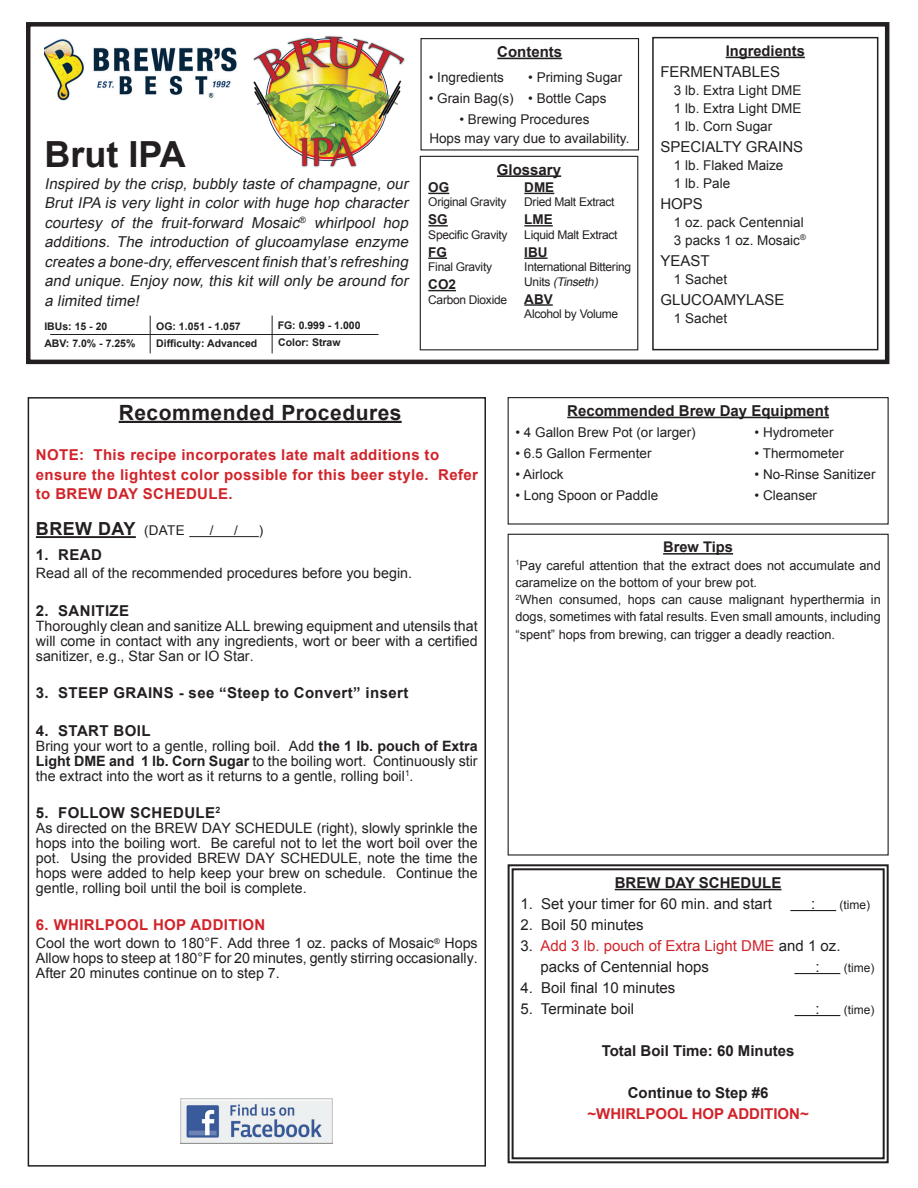
<style>
.page{position:relative;width:918px;height:1188px;background:#fff}
.page>*{position:absolute;margin:0;border:0;box-sizing:border-box;transform-origin:0 0}
.t1{font:700 36px "Arial";color:#231f20}
.t2{font:700 21px "Arial";letter-spacing:.025em;color:#231f20}
.t3{font:700 18px "Arial";letter-spacing:.025em;color:#231f20}
.t4{font:italic 15px/19.5px "Arial";color:#231f20;text-align:justify}
.t5{font:15px/21px "Arial";color:#231f20}
.t6{font:700 15px/19.5px "Arial";letter-spacing:.025em;color:#d1232a}
.t7{font:700 15px "Arial";color:#231f20}
.t8{font:700 15px "Arial";letter-spacing:.025em;color:#231f20}
.t9{font:700 15px "Arial";color:#d1232a}
.t10{font:700 14.7px "Arial";color:#231f20}
.t11{font:14.25px/15px "Arial";color:#231f20;text-align:justify}
.t12{font:13.5px/18px "Arial";color:#231f20}
.t13{font:700 13.5px "Arial";color:#231f20}
.t14{font:12.75px/17.2px "Arial";color:#231f20}
.t15{font:12px/14.4px "Arial";letter-spacing:-.025em;color:#231f20}
.t16{font:700 10.5px/17.1px "Arial";color:#231f20}
.s1{font-style:italic}
.s2{font-weight:400;font-size:13.5px}
.s3{font-weight:700}
.s4{color:#d1232a}
</style>
<div class="page">
<div style="left:26px;top:22px;width:863px;height:342px;border:4px solid #231f20"></div>
<svg style="left:507px;top:864px;width:382px;height:300px"></svg>
<div style="left:512px;top:868px;width:373px;height:291px;border:2px solid #231f20"></div>
<hr style="left:119px;top:421px;width:283px;height:2px;background:#231f20">
<hr style="left:36px;top:536px;width:100px;height:2px;background:#231f20">
<hr style="left:189px;top:536px;width:70px;height:1px;background:#231f20">
<div style="left:28px;top:397px;width:458px;height:770px;border:2px solid #231f20"></div>
<hr style="left:663px;top:553px;width:70px;height:2px;background:#231f20">
<hr style="left:567px;top:417px;width:262px;height:1px;background:#231f20">
<div style="left:508px;top:397px;width:381px;height:128px;border:1px solid #231f20"></div>
<hr style="left:726px;top:57px;width:79px;height:1px;background:#231f20">
<div style="left:652px;top:37px;width:226px;height:313px;border:2px solid #231f20"></div>
<hr style="left:50px;top:334px;width:329px;height:1px;background:#231f20">
<hr style="left:150px;top:316px;width:1px;height:37px;background:#231f20">
<hr style="left:272px;top:316px;width:1px;height:37px;background:#231f20">
<img style="left:44px;top:39px;width:193px;height:61px">
<hr style="left:497px;top:175px;width:64px;height:2px;background:#231f20">
<div style="left:420px;top:156px;width:218px;height:194px;border:1px solid #231f20"></div>
<hr style="left:497px;top:58px;width:65px;height:1px;background:#231f20">
<div style="left:420px;top:38px;width:219px;height:113px;border:1px solid #231f20"></div>
<hr style="left:524px;top:193px;width:30px;height:1px;background:#231f20">
<hr style="left:524px;top:225px;width:29px;height:2px;background:#231f20">
<svg style="left:524px;top:258px;width:24px;height:1px"></svg>
<hr style="left:524px;top:304px;width:29px;height:2px;background:#231f20">
<svg style="left:428px;top:193px;width:21px;height:1px"></svg>
<hr style="left:428px;top:225px;width:20px;height:2px;background:#231f20">
<svg style="left:428px;top:258px;width:19px;height:1px"></svg>
<svg style="left:428px;top:290px;width:28px;height:1px"></svg>
<img style="left:181px;top:1098px;width:152px;height:46px">
<img style="left:253px;top:35px;width:152px;height:133px">
<h1 class="t1" style="left:44px;top:130px;width:143px">Brut IPA</h1>
<p class="t4" style="left:44px;top:174px;width:369px">Inspired by the crisp, bubbly taste of champagne, our Brut IPA is very light in color with huge hop character courtesy of the fruit-forward Mosaic<sup>®</sup> whirlpool hop additions. The introduction of glucoamylase enzyme creates a bone-dry,effervescentfinish that’s refreshing and unique. Enjoy now, this kit will only be around for a limited time!</p>
<p class="t16" style="left:44px;top:318px;width:93px">IBUs: 15 - 20<br>ABV: 7.0% - 7.25%</p>
<p class="t16" style="left:156px;top:318px;width:103px">OG: 1.051 - 1.057<br>Difficulty: Advanced</p>
<p class="t16" style="left:278px;top:318px;width:84px">FG: 0.999 - 1.000</p>
<p class="t16" style="left:278px;top:334px;width:64px">Color: Straw</p>
<p class="t7" style="left:497px;top:42px;width:66px">Contents</p>
<p class="t12" style="left:528px;top:68px;width:96px">• Priming Sugar</p>
<p class="t12" style="left:528px;top:89px;width:80px">• Bottle Caps</p>
<p class="t12" style="left:429px;top:68px;width:77px">• Ingredients</p>
<p class="t12" style="left:429px;top:89px;width:86px">• Grain Bag(s)</p>
<p class="t12" style="left:459px;top:111px;width:132px">• Brewing Procedures</p>
<p class="t12" style="left:429px;top:130px;width:202px">Hops may vary due to availability.</p>
<p class="t7" style="left:497px;top:159px;width:66px">Glossary</p>
<p class="t13" style="left:428px;top:178px;width:23px">OG</p>
<p class="t15" style="left:428px;top:195px;width:80px">Original Gravity</p>
<p class="t13" style="left:428px;top:211px;width:21px">SG</p>
<p class="t15" style="left:428px;top:227px;width:81px">Specific Gravity</p>
<p class="t13" style="left:428px;top:243px;width:20px">FG</p>
<p class="t15" style="left:428px;top:260px;width:65px">Final Gravity</p>
<p class="t13" style="left:428px;top:275px;width:29px">CO2</p>
<p class="t15" style="left:428px;top:292px;width:80px">Carbon Dioxide</p>
<p class="t13" style="left:524px;top:178px;width:31px">DME</p>
<p class="t15" style="left:524px;top:195px;width:92px">Dried Malt Extract</p>
<p class="t13" style="left:524px;top:211px;width:30px">LME</p>
<p class="t15" style="left:524px;top:227px;width:95px">Liquid Malt Extract</p>
<p class="t13" style="left:524px;top:243px;width:25px">IBU</p>
<p class="t15" style="left:524px;top:260px;width:108px">International Bittering<br>U n i t s <span class="s1">(Tinseth)</span></p>
<p class="t13" style="left:524px;top:290px;width:30px">ABV</p>
<p class="t15" style="left:524px;top:307px;width:95px">Alcohol by Volume</p>
<p class="t10" style="left:726px;top:41px;width:81px">Ingredients</p>
<p class="t5" style="left:660px;top:61px;width:121px">FERMENTABLES</p>
<p class="t12" style="left:674px;top:81px;width:129px;text-align:justify">3 lb. Extra Light DME 1 lb. Extra Light DME 1 lb. Corn Sugar</p>
<p class="t5" style="left:660px;top:136px;width:144px">SPECIALTY GRAINS</p>
<p class="t12" style="left:674px;top:156px;width:111px">1 lb. Flaked Maize<br>1 lb. Pale</p>
<p class="t5" style="left:660px;top:193px;width:44px">HOPS</p>
<p class="t12" style="left:674px;top:213px;width:133px">1 oz. pack Centennial<br>3 packs 1 oz. Mosaic<sup>®</sup></p>
<p class="t5" style="left:660px;top:250px;width:51px">YEAST</p>
<p class="t12" style="left:674px;top:270px;width:55px">1 Sachet</p>
<p class="t5" style="left:660px;top:289px;width:126px">GLUCOAMYLASE</p>
<p class="t12" style="left:674px;top:309px;width:55px">1 Sachet</p>
<h2 class="t2" style="left:119px;top:398px;width:284px">Recommended Procedures</h2>
<p class="t6" style="left:36px;top:446px;width:444px">NOTE: This recipe incorporates late malt additions to ensure the lightest color possible for this beer style. Refer to BREW DAY SCHEDULE.</p>
<p class="t3" style="left:36px;top:517px;width:150px">BREW DAY <span class="s2">(DATE</span></p>
<p class="t12" style="left:210px;top:522px;width:5px">/</p>
<p class="t12" style="left:234px;top:522px;width:5px">/</p>
<p class="t12" style="left:259px;top:522px;width:6px">)</p>
<p class="t7" style="left:36px;top:545px;width:67px">1. READ</p>
<p class="t11" style="left:36px;top:566px;width:378px">Read all of the recommended procedures before you begin.</p>
<p class="t8" style="left:36px;top:601px;width:95px">2. SANITIZE</p>
<p class="t11" style="left:36px;top:619px;width:443px">Thoroughly clean and sanitize ALL brewing equipment and utensils that will come in contact with any ingredients, wort or beer with a certified sanitizer, e.g., Star San or IO Star.</p>
<p class="t8" style="left:36px;top:683px;width:374px">3. STEEP GRAINS - see “Steep to Convert” insert</p>
<p class="t8" style="left:36px;top:720px;width:116px">4. START BOIL</p>
<p class="t11" style="left:36px;top:738px;width:443px">Bring your wort to a gentle, rolling boil. Add <span class="s3">the 1 lb. pouch of Extra Light DME and 1 lb. Corn Sugar</span> to the boiling wort. Continuously stir the extract into the wort as it returns to a gentle, rolling boil<sup>1</sup>.</p>
<p class="t8" style="left:36px;top:803px;width:186px">5. FOLLOW SCHEDULE<sup>2</sup></p>
<p class="t11" style="left:36px;top:821px;width:443px">As directed on the BREW DAY SCHEDULE (right), slowly sprinkle the hops into the boiling wort. Be careful not to let the wort boil over the pot. Using the provided BREW DAY SCHEDULE, note the time the hops were added to help keep your brew on schedule. Continue the gentle, rolling boil until the boil is complete.</p>
<p class="t6" style="left:36px;top:916px;width:231px">6. WHIRLPOOL HOP ADDITION</p>
<p class="t11" style="left:36px;top:936px;width:443px">Cool the wort down to 180°F. Add three 1 oz. packs of Mosaic<sup>®</sup> Hops Allow hops to steep at 180°F for 20 minutes, gently stirring occasionally.<br>After 20 minutes continue on to step 7.</p>
<p class="t7" style="left:567px;top:401px;width:263px">Recommended Brew Day Equipment</p>
<p class="t12" style="left:515px;top:423px;width:182px">• 4 Gallon Brew Pot (or larger)</p>
<p class="t12" style="left:515px;top:444px;width:138px">• 6.5 Gallon Fermenter</p>
<p class="t12" style="left:515px;top:465px;width:50px">• Airlock</p>
<p class="t12" style="left:515px;top:486px;width:144px">• Long Spoon or Paddle</p>
<p class="t12" style="left:755px;top:424px;width:80px">• Hydrometer</p>
<p class="t12" style="left:755px;top:445px;width:91px">• Thermometer</p>
<p class="t12" style="left:755px;top:466px;width:122px">• No-Rinse Sanitizer</p>
<p class="t12" style="left:755px;top:487px;width:64px">• Cleanser</p>
<p class="t10" style="left:663px;top:537px;width:71px">Brew Tips</p>
<p class="t14" style="left:515px;top:557px;width:367px"><sup>1</sup>Pay careful attention that the extract does not accumulate and caramelize on the bottom of your brew pot.<br><sup>2</sup>When consumed, hops can cause malignant hyperthermia in dogs, sometimes with fatal results. Even small amounts, including “spent” hops from brewing, can trigger a deadly reaction.</p>
<p class="t7" style="left:615px;top:873px;width:168px">BREW DAY SCHEDULE</p>
<p class="t5" style="left:520px;top:893px;width:253px">1. Set your timer for 60 min. and start</p>
<p class="t5" style="left:811px;top:893px;width:6px">:</p>
<p class="t15" style="left:840px;top:898px;width:32px">(time)</p>
<p class="t5" style="left:520px;top:914px;width:125px">2. Boil 50 minutes</p>
<p class="t5" style="left:541px;top:935px;width:301px;text-indent:-20px">3. <span class="s4">Add 3 lb. pouch of Extra Light DME</span> and 1 oz. packs of Centennial hops</p>
<p class="t5" style="left:815px;top:956px;width:6px">:</p>
<p class="t15" style="left:844px;top:961px;width:32px">(time)</p>
<p class="t5" style="left:520px;top:977px;width:157px">4. Boil final 10 minutes</p>
<p class="t5" style="left:520px;top:998px;width:115px">5. Terminate boil</p>
<p class="t5" style="left:815px;top:998px;width:6px">:</p>
<p class="t15" style="left:844px;top:1003px;width:32px">(time)</p>
<p class="t7" style="left:602px;top:1041px;width:194px">Total Boil Time: 60 Minutes</p>
<p class="t7" style="left:628px;top:1083px;width:142px">Continue to Step #6</p>
<p class="t9" style="left:587px;top:1104px;width:223px">~WHIRLPOOL HOP ADDITION~</p>
</div>
